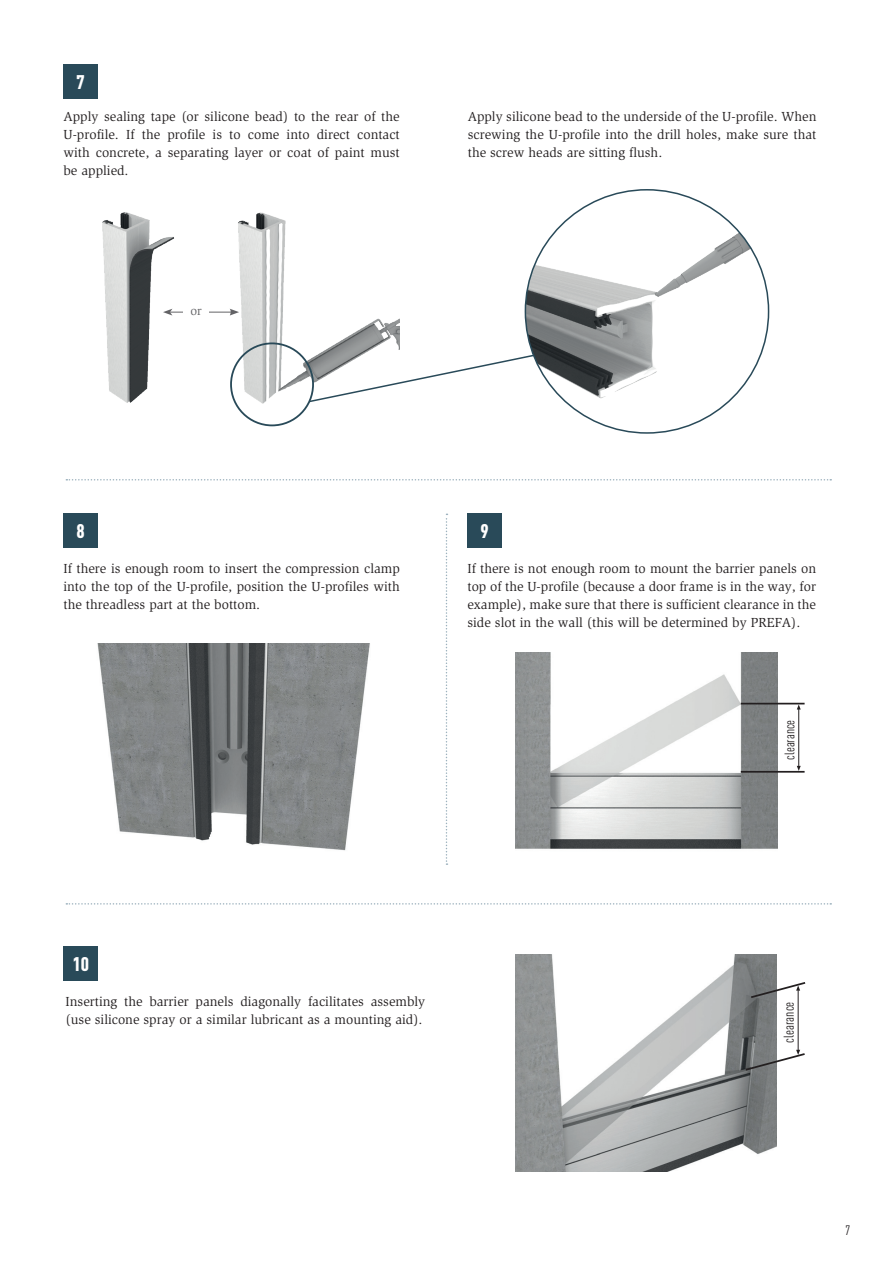
<style>
.page{position:relative;width:893px;height:1263px;background:#fff}
.page>*{position:absolute;margin:0;border:0;box-sizing:border-box;transform-origin:0 0}
.t1{font:900 condensed 19.5px "DIN Pro";color:#fff}
.t2{font:condensed 14.1px "DIN Pro";color:#231f20}
.t3{font:condensed 13.8px "DIN Pro";color:#231f20}
.t4{font:13.5px/18px "ITC Slimbach LTCE";color:#231f20;text-align:justify}
.t5{font:condensed 13.5px "DIN Pro";color:#231f20}
.t6{font:12.6px "ITC Slimbach LTCE";color:#636366}
</style>
<div class="page">
<svg style="left:400px;top:356px;width:125px;height:28px"></svg>
<svg style="left:446px;top:514px;width:1px;height:351px"></svg>
<div style="left:64px;top:513px;width:34px;height:34px;background:#294a59"></div>
<div style="left:468px;top:513px;width:34px;height:34px;background:#294a59"></div>
<div style="left:64px;top:64px;width:34px;height:34px;background:#294a59"></div>
<img style="left:102px;top:212px;width:109px;height:191px">
<img style="left:211px;top:212px;width:189px;height:192px">
<hr style="left:170px;top:312px;width:62px;height:1px;background:#636366">
<svg style="left:230px;top:309px;width:9px;height:7px"></svg>
<svg style="left:163px;top:309px;width:9px;height:7px"></svg>
<div style="left:183px;top:305px;width:26px;height:10px;background:#fff"></div>
<div style="left:230px;top:342px;width:84px;height:84px;border:2px solid #294a59;border-radius:50%"></div>
<img style="left:525px;top:222px;width:244px;height:185px">
<img style="left:97px;top:643px;width:273px;height:208px">
<img style="left:515px;top:652px;width:262px;height:197px">
<hr style="left:741px;top:771px;width:64px;height:2px;background:#231f20">
<hr style="left:741px;top:703px;width:64px;height:1px;background:#231f20">
<hr style="left:798px;top:708px;width:1px;height:59px;background:#231f20">
<svg style="left:797px;top:704px;width:4px;height:5px"></svg>
<svg style="left:797px;top:766px;width:4px;height:5px"></svg>
<div style="left:64px;top:946px;width:34px;height:34px;background:#294a59"></div>
<img style="left:515px;top:955px;width:261px;height:217px">
<hr style="left:798px;top:990px;width:1px;height:61px;background:#231f20">
<svg style="left:749px;top:981px;width:57px;height:18px"></svg>
<svg style="left:744px;top:1050px;width:61px;height:22px"></svg>
<svg style="left:66px;top:903px;width:765px;height:2px"></svg>
<svg style="left:66px;top:479px;width:765px;height:1px"></svg>
<h1 class="t1" style="left:77px;top:67px;width:10px">7</h1>
<p class="t4" style="left:63px;top:108px;width:338px">Apply sealing tape (or silicone bead) to the rear of the U-profile. If the profile is to come into direct contact with concrete, a separating layer or coat of paint must be applied.</p>
<p class="t4" style="left:468px;top:108px;width:350px">Apply silicone bead to the underside of the U-profile. When screwing the U-profile into the drill holes, make sure that the screw heads are sitting flush.</p>
<p class="t6" style="left:190px;top:304px;width:13px">or</p>
<h1 class="t1" style="left:77px;top:515px;width:10px">8</h1>
<p class="t4" style="left:63px;top:559px;width:338px">If there is enough room to insert the compression clamp into the top of the U-profile, position the U-profiles with the threadless part at the bottom.</p>
<h1 class="t1" style="left:480px;top:515px;width:10px">9</h1>
<p class="t4" style="left:467px;top:559px;width:350px">If there is not enough room to mount the barrier panels on top of the U-profile (because a door frame is in the way, for example), make sure that there is sufficient clearance in the side slot in the wall (this will be determined by PREFA).</p>
<p class="t3" style="left:780px;top:760px;width:41px;rotate:-90deg">clearance</p>
<h1 class="t1" style="left:73px;top:948px;width:18px">10</h1>
<p class="t4" style="left:66px;top:992px;width:361px">Inserting the barrier panels diagonally facilitates assembly (use silicone spray or a similar lubricant as a mounting aid).</p>
<p class="t2" style="left:779px;top:1043px;width:42px;rotate:-90deg">clearance</p>
<p class="t5" style="left:846px;top:1220px;width:6px">7</p>
</div>
